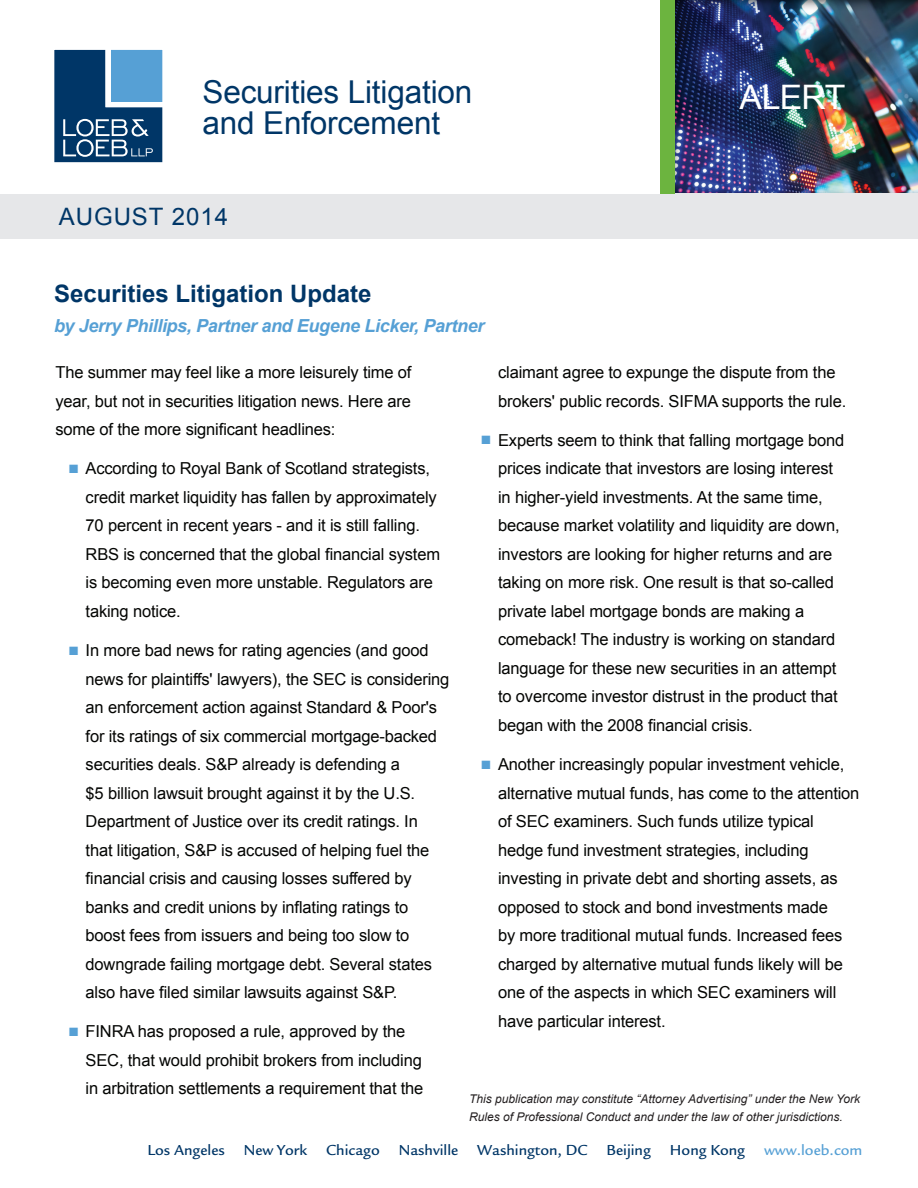
<style>
.page{position:relative;width:918px;height:1188px;background:#fff}
.page>*{position:absolute;margin:0;border:0;box-sizing:border-box;transform-origin:0 0}
.LL_AR_print_blue_box{font:33.75px "Arial";letter-spacing:-.025em;color:#fff}
._03__Body{font:31.5px/31.5px "Arial";letter-spacing:-.005em;color:#003667}
.NEW_subhead_large{font:700 24px "Arial";color:#003667}
._03__Body-2{font:24px "Arial";letter-spacing:.04em;color:#003667}
.NEW_subhead_large-2{font:italic 700 18px "Arial";letter-spacing:-.02em;color:#56a0d5}
._03__Body-3{font:16.5px/28.5px "Arial";letter-spacing:-.01em;color:#040503}
.t1{font:500 15px "Legacy Sans";color:#003667}
.t2{font:500 15px "Legacy Sans";color:#56a0d5}
.t3{font:italic 12px/18px "Arial";color:#231f20}
.s1{color:#56a0d5}
</style>
<div class="page">
<div style="left:662px;top:0;width:256px;height:195px;background:#231f20;opacity:.75"></div>
<div style="left:0;top:194px;width:918px;height:45px;background:#e6e7e9"></div>
<div style="left:660px;top:0;width:15px;height:194px;background:#6cb43f"></div>
<svg style="left:55px;top:50px;width:107px;height:112px;background:#326692"></svg>
<p class="_03__Body" style="left:202px;top:76px;width:271px">Securities Litigation and Enforcement</p>
<p class="LL_AR_print_blue_box" style="left:740px;top:75px;width:108px">ALERT</p>
<p class="_03__Body-2" style="left:59px;top:201px;width:171px">AUGUST 2014</p>
<p class="NEW_subhead_large" style="left:54px;top:278px;width:319px">Securities Litigation Update</p>
<p class="NEW_subhead_large-2" style="left:54px;top:314px;width:432px">by Jerry Phillips, Partner and Eugene Licker, Partner</p>
<p class="_03__Body-3" style="left:56px;top:358px;width:358px;text-align:justify">The summer may feel like a more leisurely time of year, but not in securities litigation news. Here are some of the more significant headlines:</p>
<p class="_03__Body-3" style="left:86px;top:454px;width:356px;text-indent:-17px"><span class="s1">■</span> According to Royal Bank of Scotland strategists, credit market liquidity has fallen by approximately 70 percent in recent years - and it is still falling.<br>RBS is concerned that the global financial system is becoming even more unstable. Regulators are taking notice.</p>
<p class="_03__Body-3" style="left:86px;top:636px;width:365px;text-indent:-17px"><span class="s1">■</span> In more bad news for rating agencies (and good news for plaintiffs' lawyers), the SEC is considering an enforcement action against Standard &amp; Poor's for its ratings of six commercial mortgage-backed securities deals. S&amp;P already is defending a<br>$5 billion lawsuit brought against it by the U.S.<br>Department of Justice over its credit ratings. In<br>that litigation, S&amp;P is accused of helping fuel the financial crisis and causing losses suffered by banks and credit unions by inflating ratings to boost fees from issuers and being too slow to downgrade failing mortgage debt. Several states also have filed similar lawsuits against S&amp;P.</p>
<p class="_03__Body-3" style="left:86px;top:1018px;width:339px;text-indent:-17px"><span class="s1">■</span> FINRA has proposed a rule, approved by the<br>SEC, that would prohibit brokers from including in arbitration settlements a requirement that the</p>
<p class="_03__Body-3" style="left:498px;top:358px;width:350px">claimant agree to expunge the dispute from the brokers' public records. SIFMA supports the rule.</p>
<p class="_03__Body-3" style="left:498px;top:426px;width:348px;text-indent:-17px"><span class="s1">■</span> Experts seem to think that falling mortgage bond prices indicate that investors are losing interest in higher-yield investments. At the same time, because market volatility and liquidity are down, investors are looking for higher returns and are taking on more risk. One result is that so-called private label mortgage bonds are making a comeback! The industry is working on standard language for these new securities in an attempt to overcome investor distrust in the product that began with the 2008 financial crisis.</p>
<p class="_03__Body-3" style="left:498px;top:750px;width:363px;text-indent:-17px"><span class="s1">■</span> Another increasingly popular investment vehicle, alternative mutual funds, has come to the attention of SEC examiners. Such funds utilize typical hedge fund investment strategies, including investing in private debt and shorting assets, as opposed to stock and bond investments made<br>by more traditional mutual funds. Increased fees charged by alternative mutual funds likely will be one of the aspects in which SEC examiners will have particular interest.</p>
<p class="t3" style="left:469px;top:1089px;width:392px">This publication may constitute “Attorney Advertising” under the New York<br>Rules of Professional Conduct and under the law of other jurisdictions.</p>
<p class="t1" style="left:147px;top:1141px;width:79px">Los Angeles</p>
<p class="t1" style="left:244px;top:1141px;width:65px">New York</p>
<p class="t1" style="left:326px;top:1141px;width:55px">Chicago</p>
<p class="t1" style="left:399px;top:1141px;width:61px">Nashville</p>
<p class="t1" style="left:477px;top:1141px;width:112px">Washington, DC</p>
<p class="t1" style="left:607px;top:1141px;width:46px">Beijing</p>
<p class="t1" style="left:670px;top:1141px;width:77px">Hong Kong</p>
<p class="t2" style="left:764px;top:1141px;width:100px">www.loeb.com</p>
</div>
